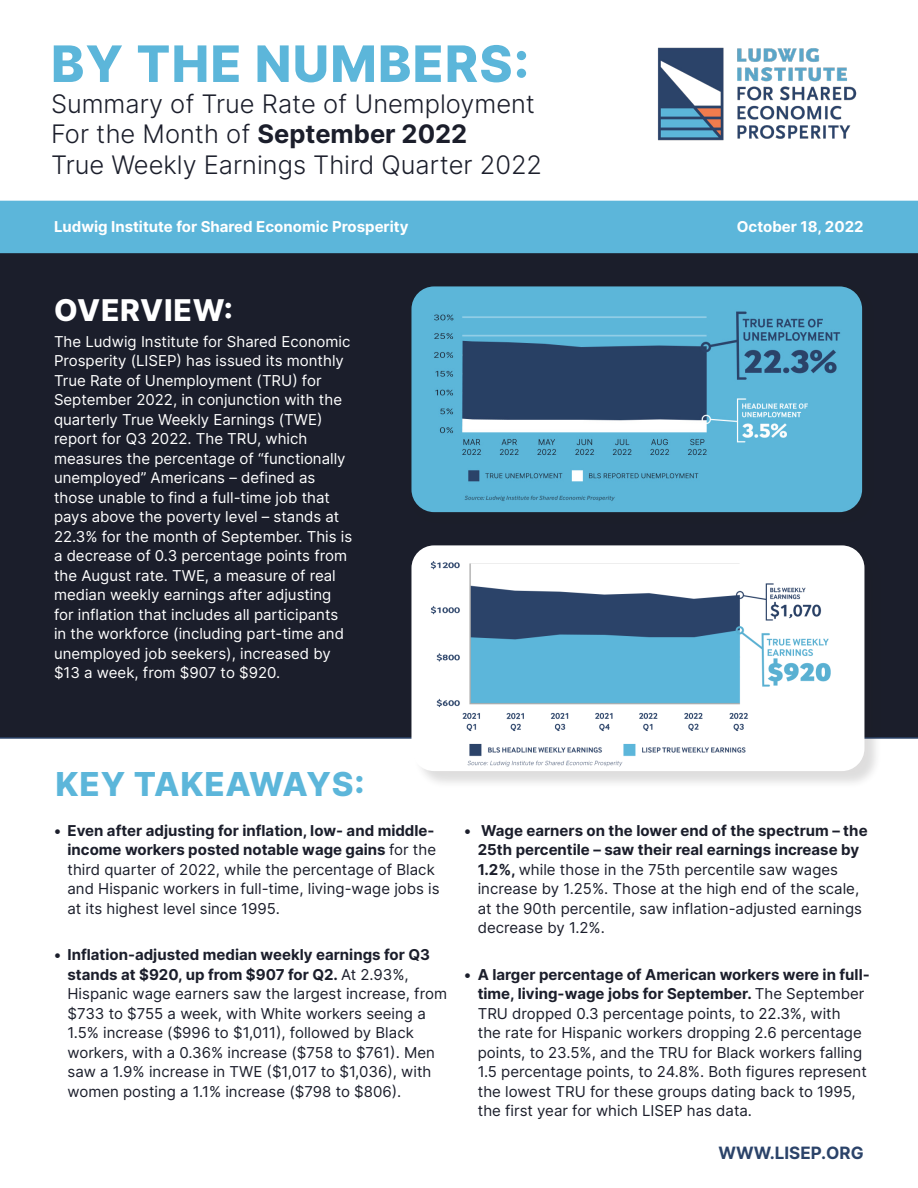
<style>
.page{position:relative;width:918px;height:1188px;background:#fff}
.page>*{position:absolute;margin:0;border:0;box-sizing:border-box;transform-origin:0 0}
.t1{font:800 50.25px "Inter";letter-spacing:.025em;color:#5cb6da}
.t2{font:800 33px "Inter";letter-spacing:.025em;color:#5cb6da}
.t3{font:800 30px "Inter";letter-spacing:.025em;color:#fff}
.t4{font:300 25.5px "Inter";color:#1b1e2b}
.t5{font:700 16.95px "Inter";color:#2b4369}
.t6{font:15px/19.5px "Inter";color:#1b1e2b}
.t7{font:15px/19.5px "Inter";color:#fff}
.t8{font:700 15px "Inter";color:#fff}
.s1{font-weight:700}
</style>
<div class="page">
<img style="left:657px;top:47px;width:200px;height:94px">
<div style="left:0;top:253px;width:918px;height:486px;background:#1b1e2b"></div>
<div style="left:0;top:201px;width:918px;height:52px;background:#5cb6da"></div>
<div style="left:413px;top:547px;width:470px;height:242px;background:#231f20;opacity:.15"></div>
<img style="left:411px;top:545px;width:453px;height:226px">
<div style="left:408px;top:283px;width:467px;height:242px;background:#231f20;opacity:.11"></div>
<img style="left:411px;top:286px;width:451px;height:226px">
<p class="t1" style="left:51px;top:27px;width:480px">BY THE NUMBERS:</p>
<p class="t4" style="left:51px;top:85px;width:486px">Summary of True Rate of Unemployment</p>
<p class="t4" style="left:51px;top:115px;width:418px">For the Month of <span class="s1">September 2022</span></p>
<p class="t4" style="left:51px;top:146px;width:493px">True Weekly Earnings Third Quarter 2022</p>
<p class="t8" style="left:54px;top:215px;width:356px">Ludwig Institute for Shared Economic Prosperity</p>
<p class="t8" style="left:737px;top:215px;width:128px">October 18, 2022</p>
<p class="t3" style="left:54px;top:288px;width:181px">OVERVIEW:</p>
<p class="t7" style="left:54px;top:331px;width:300px">The Ludwig Institute for Shared Economic Prosperity (LISEP) has issued its monthly True Rate of Unemployment (TRU) for September 2022, in conjunction with the quarterly True Weekly Earnings (TWE) report for Q3 2022. The TRU, which measures the percentage of “functionally unemployed” Americans – defined as those unable to find a full-time job that pays above the poverty level – stands at 22.3% for the month of September. This is a decrease of 0.3 percentage points from the August rate. TWE, a measure of real median weekly earnings after adjusting for inflation that includes all participants in the workforce (including part-time and unemployed job seekers), increased by $13 a week, from $907 to $920.</p>
<p class="t2" style="left:56px;top:760px;width:311px">KEY TAKEAWAYS:</p>
<p class="t6" style="left:68px;top:820px;width:374px;text-indent:-14px"><span class="s1">• Even after adjusting for inflation, low- and middle&shy;income workers posted notable wage gains</span> for the third quarter of 2022, while the percentage of Black and Hispanic workers in full-time, living-wage jobs is at its highest level since 1995.</p>
<p class="t6" style="left:68px;top:945px;width:381px;text-indent:-14px"><span class="s1">• Inflation-adjusted median weekly earnings for Q3 stands at $920, up from $907 for Q2.</span> At 2.93%, Hispanic wage earners saw the largest increase, from $733 to $755 a week, with White workers seeing a 1.5% increase ($996 to $1,011), followed by Black workers, with a 0.36% increase ($758 to $761). Men saw a 1.9% increase in TWE ($1,017 to $1,036), with women posting a 1.1% increase ($798 to $806).</p>
<p class="t6" style="left:478px;top:820px;width:391px;text-indent:-14px"><span class="s1">• Wage earners on the lower end of the spectrum – the 25th percentile – saw their real earnings increase by 1.2%,</span> while those in the 75th percentile saw wages increase by 1.25%. Those at the high end of the scale, at the 90th percentile, saw inflation-adjusted earnings decrease by 1.2%.</p>
<p class="t6" style="left:478px;top:964px;width:394px;text-indent:-14px"><span class="s1">• A larger percentage of American workers were in full&shy;time, living-wage jobs for September.</span> The September TRU dropped 0.3 percentage points, to 22.3%, with<br>the rate for Hispanic workers dropping 2.6 percentage points, to 23.5%, and the TRU for Black workers falling 1.5 percentage points, to 24.8%. Both figures represent the lowest TRU for these groups dating back to 1995, the first year for which LISEP has data.</p>
<p class="t5" style="left:719px;top:1141px;width:147px">WWW.LISEP.ORG</p>
</div>
